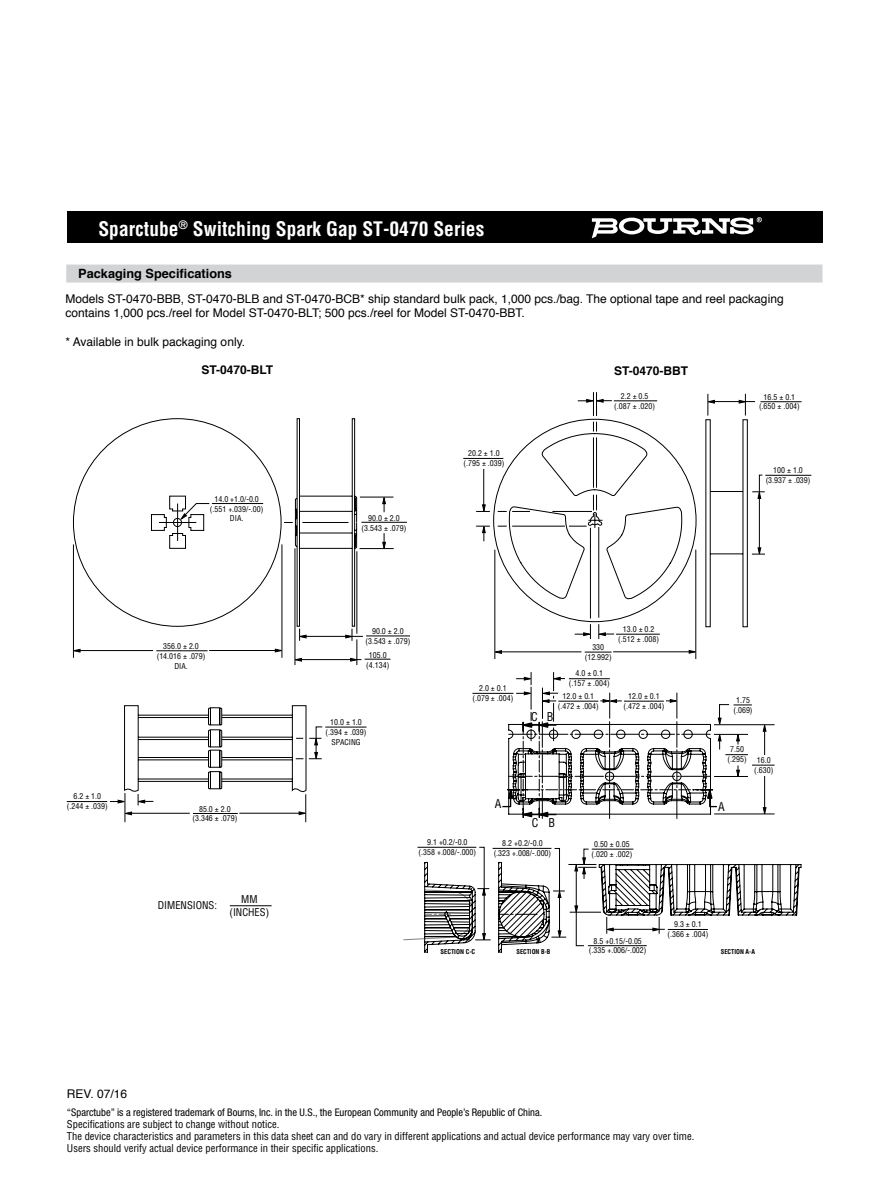
<style>
.page{position:relative;width:891px;height:1188px;background:#fff}
.page>*{position:absolute;margin:0;border:0;box-sizing:border-box;transform-origin:0 0}
.t1{font:700 condensed 19.5px "Helvetica";color:#fff}
.t2{font:700 12.75px "Helvetica";color:#000}
.t3{font:12px/14.4px "Helvetica";color:#000}
.t4{font:700 12px "Helvetica";color:#000}
.t5{font:condensed 11.85px "Helvetica";color:#000}
.t6{font:condensed 10.5px/12px "Helvetica";color:#000;text-align:center}
.t7{font:condensed 10.5px "Helvetica Neue";color:#000}
.t8{font:condensed 7.95px/9.9px "Helvetica";color:#000;text-align:center}
.t9{font:700 condensed 6.6px "Helvetica";color:#000}
</style>
<div class="page">
<div style="left:67px;top:212px;width:756px;height:31px;background:#000"></div>
<svg style="left:592px;top:217px;width:170px;height:21px"></svg>
<div style="left:66px;top:265px;width:757px;height:18px;background:#d1d3d4"></div>
<svg style="left:73px;top:419px;width:86px;height:207px"></svg>
<svg style="left:72px;top:649px;width:8px;height:3px"></svg>
<hr style="left:79px;top:650px;width:74px;height:1px;background:#000">
<hr style="left:73px;top:544px;width:1px;height:114px;background:#000">
<hr style="left:156px;top:650px;width:52px;height:1px;background:#000">
<hr style="left:67px;top:801px;width:40px;height:1px;background:#000">
<hr style="left:360px;top:497px;width:33px;height:1px;background:#000">
<hr style="left:360px;top:548px;width:34px;height:1px;background:#000">
<svg style="left:382px;top:533px;width:4px;height:17px"></svg>
<svg style="left:382px;top:496px;width:4px;height:16px"></svg>
<hr style="left:361px;top:522px;width:46px;height:1px;background:#000">
<hr style="left:366px;top:636px;width:44px;height:1px;background:#000">
<svg style="left:110px;top:705px;width:213px;height:117px"></svg>
<hr style="left:325px;top:727px;width:42px;height:1px;background:#000">
<hr style="left:300px;top:636px;width:63px;height:1px;background:#000">
<svg style="left:365px;top:659px;width:25px;height:1px"></svg>
<hr style="left:295px;top:659px;width:67px;height:1px;background:#000">
<svg style="left:424px;top:846px;width:378px;height:107px"></svg>
<hr style="left:472px;top:693px;width:41px;height:1px;background:#000">
<hr style="left:668px;top:929px;width:40px;height:1px;background:#000">
<svg style="left:653px;top:917px;width:8px;height:17px"></svg>
<hr style="left:608px;top:929px;width:57px;height:1px;background:#000">
<svg style="left:403px;top:847px;width:244px;height:99px"></svg>
<hr style="left:493px;top:848px;width:58px;height:1px;background:#000">
<svg style="left:501px;top:672px;width:274px;height:147px"></svg>
<svg style="left:159px;top:418px;width:199px;height:247px"></svg>
<hr style="left:696px;top:550px;width:1px;height:109px;background:#000">
<svg style="left:494px;top:650px;width:8px;height:4px"></svg>
<svg style="left:689px;top:650px;width:8px;height:4px"></svg>
<hr style="left:500px;top:652px;width:81px;height:1px;background:#000">
<hr style="left:613px;top:651px;width:79px;height:1px;background:#000">
<hr style="left:495px;top:550px;width:1px;height:109px;background:#000">
<svg style="left:585px;top:652px;width:27px;height:1px"></svg>
<hr style="left:765px;top:475px;width:46px;height:1px;background:#000">
<hr style="left:761px;top:401px;width:41px;height:1px;background:#000">
<hr style="left:463px;top:458px;width:40px;height:1px;background:#000">
<svg style="left:476px;top:392px;width:289px;height:247px"></svg>
<hr style="left:230px;top:905px;width:42px;height:1px;background:#000">
<h1 class="t1" style="left:98px;top:217px;width:387px">Sparctube<sup>®</sup> Switching Spark Gap ST-0470 Series</h1>
<h2 class="t2" style="left:78px;top:263px;width:155px">Packaging Specifications</h2>
<h3 class="t3" style="left:65px;top:292px;width:720px">Models ST-0470-BBB, ST-0470-BLB and ST-0470-BCB* ship standard bulk pack, 1,000 pcs./bag. The optional tape and reel packaging contains 1,000 pcs./reel for Model ST-0470-BLT; 500 pcs./reel for Model ST-0470-BBT.</h3>
<h3 class="t3" style="left:65px;top:335px;width:181px">* Available in bulk packaging only.</h3>
<p class="t8" style="left:67px;top:791px;width:42px">6.2 ± 1.0 (.244 ± .039)</p>
<h3 class="t4" style="left:201px;top:360px;width:73px">ST-0470-BLT</h3>
<h3 class="t4" style="left:614px;top:361px;width:76px">ST-0470-BBT</h3>
<p class="t8" style="left:210px;top:494px;width:55px">14.0 +1.0/-0.0 (.551 +.039/-.00)<br>DIA.</p>
<p class="t8" style="left:157px;top:641px;width:50px">356.0 ± 2.0 (14.016 ± .079)<br>DIA.</p>
<p class="t8" style="left:362px;top:513px;width:46px">90.0 ± 2.0 (3.543 ± .079)</p>
<p class="t8" style="left:365px;top:626px;width:46px">90.0 ± 2.0 (3.543 ± .079)</p>
<p class="t8" style="left:366px;top:650px;width:25px">105.0 (4.134)</p>
<p class="t8" style="left:326px;top:717px;width:42px">10.0 ± 1.0 (.394 ± .039)<br>SPACING</p>
<p class="t8" style="left:464px;top:448px;width:42px">20.2 ± 1.0 (.795 ± .039)</p>
<p class="t8" style="left:614px;top:391px;width:42px">2.2 ± 0.5 (.087 ± .020)</p>
<p class="t8" style="left:472px;top:683px;width:42px">2.0 ± 0.1 (.079 ± .004)</p>
<h3 class="t5" style="left:531px;top:709px;width:8px">C</h3>
<p class="t8" style="left:618px;top:624px;width:42px">13.0 ± 0.2 (.512 ± .008)</p>
<p class="t8" style="left:585px;top:642px;width:29px">330 (12.992)</p>
<p class="t8" style="left:569px;top:669px;width:42px">4.0 ± 0.1 (.157 ± .004)</p>
<p class="t8" style="left:558px;top:691px;width:42px">12.0 ± 0.1 (.472 ± .004)</p>
<p class="t8" style="left:624px;top:691px;width:42px">12.0 ± 0.1 (.472 ± .004)</p>
<h3 class="t5" style="left:547px;top:709px;width:8px">B</h3>
<p class="t8" style="left:759px;top:392px;width:42px">16.5 ± 0.1 (.650 ± .004)</p>
<p class="t8" style="left:766px;top:465px;width:46px">100 ± 1.0 (3.937 ± .039)</p>
<p class="t8" style="left:733px;top:695px;width:21px">1.75 (.069)</p>
<p class="t8" style="left:728px;top:744px;width:21px">7.50 (.295)</p>
<p class="t8" style="left:754px;top:755px;width:21px">16.0 (.630)</p>
<p class="t8" style="left:192px;top:804px;width:46px">85.0 ± 2.0 (3.346 ± .079)</p>
<h3 class="t6" style="left:158px;top:899px;width:61px">DIMENSIONS:</h3>
<h3 class="t6" style="left:230px;top:893px;width:41px;line-height:12.6px">MM (INCHES)</h3>
<h3 class="t5" style="left:495px;top:797px;width:8px">A</h3>
<h3 class="t5" style="left:718px;top:799px;width:8px">A</h3>
<p class="t8" style="left:419px;top:837px;width:59px">9.1 +0.2/-0.0 (.358 +.008/-.000)</p>
<h3 class="t5" style="left:532px;top:815px;width:8px">C</h3>
<h3 class="t5" style="left:548px;top:815px;width:8px">B</h3>
<p class="t8" style="left:494px;top:838px;width:59px">8.2 +0.2/-0.0 (.323 +.008/-.000)</p>
<p class="t8" style="left:591px;top:839px;width:42px">0.50 ± 0.05 (.020 ± .002)</p>
<p class="t8" style="left:668px;top:919px;width:42px">9.3 ± 0.1 (.366 ± .004)</p>
<p class="t8" style="left:589px;top:936px;width:59px">8.5 +0.15/-0.05 (.335 +.006/-.002)</p>
<p class="t9" style="left:440px;top:948px;width:36px">SECTION C-C</p>
<p class="t9" style="left:516px;top:947px;width:35px">SECTION B-B</p>
<p class="t9" style="left:721px;top:947px;width:36px">SECTION A-A</p>
<h3 class="t3" style="left:67px;top:1087px;width:62px">REV. 07/16</h3>
<h3 class="t7" style="left:67px;top:1106px;width:477px">“Sparctube” is a registered trademark of Bourns, Inc. in the U.S., the European Community and People’s Republic of China.</h3>
<p class="t6" style="left:67px;top:1118px;width:629px;text-align:left">Specifications are subject to change without notice.<br>The device characteristics and parameters in this data sheet can and do vary in different applications and actual device performance may vary over time.<br>Users should verify actual device performance in their specific applications.</p>
</div>
